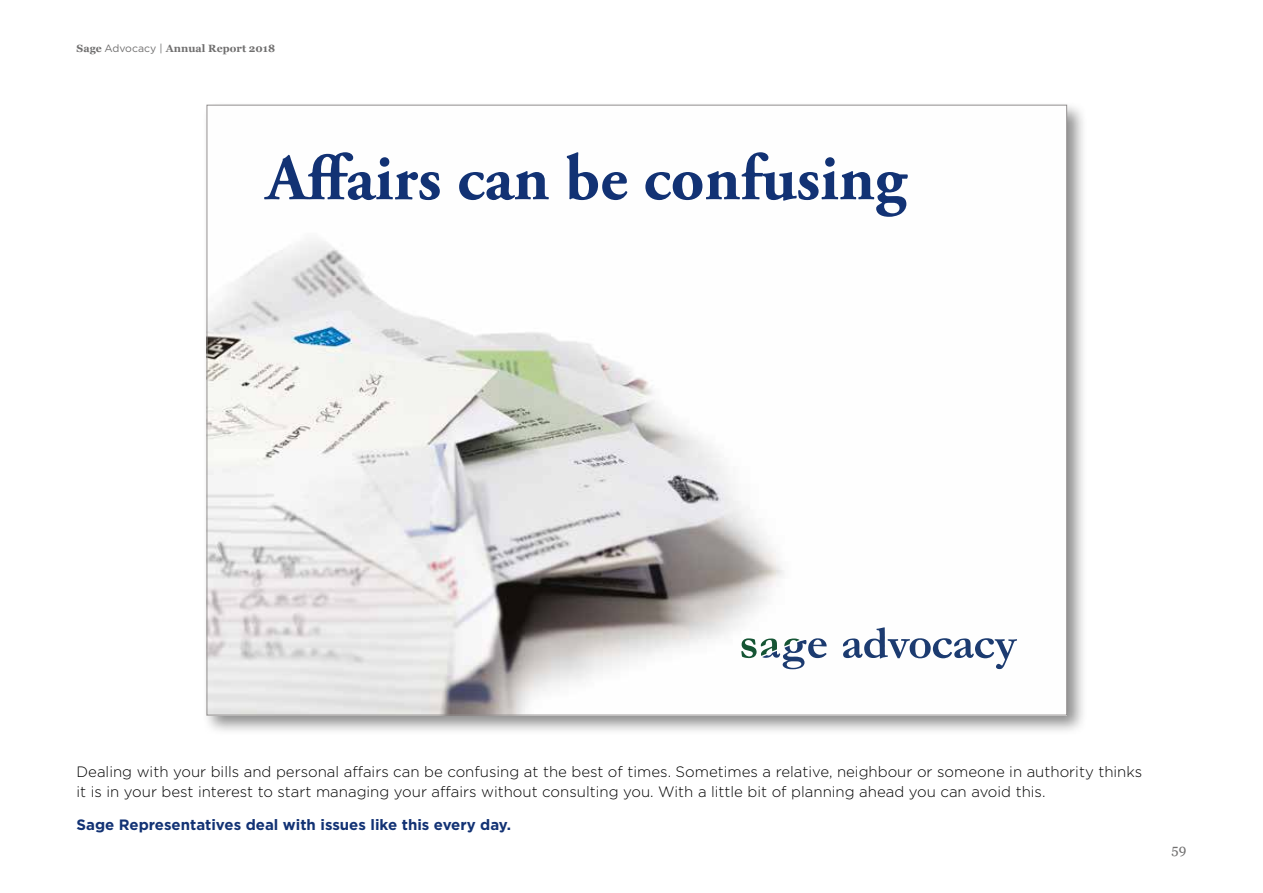
<style>
.page{position:relative;width:1263px;height:893px;background:#fff}
.page>*{position:absolute;margin:0;border:0;box-sizing:border-box;transform-origin:0 0}
.t1{font:700 65.55px "Adobe Garamond Pro";color:#123274}
.t2{font:300 15px/20.2px "Gotham Pro";color:#000}
.t3{font:700 15px "Gotham Pro";color:#123274}
.t4{font:13.5px "Georgia";color:#706f6f}
.t5{font:700 10.5px "Georgia";letter-spacing:.005em;color:#706f6f}
.s1{font-family:"Gotham Pro";font-weight:400}
</style>
<div class="page">
<div style="left:202px;top:100px;width:886px;height:636px;background:#000;opacity:.45"></div>
<img style="left:209px;top:107px;width:856px;height:606px">
<svg style="left:741px;top:638px;width:86px;height:31px"></svg>
<svg style="left:843px;top:627px;width:174px;height:42px"></svg>
<p class="t5" style="left:77px;top:41px;width:200px">Sage <span class="s1">Advocacy |</span> Annual Report 2018</p>
<h1 class="t1" style="left:266px;top:140px;width:642px">Affairs can be confusing</h1>
<p class="t2" style="left:77px;top:762px;width:1067px">Dealing with your bills and personal affairs can be confusing at the best of times. Sometimes a relative, neighbour or someone in authority thinks it is in your best interest to start managing your affairs without consulting you. With a little bit of planning ahead you can avoid this.</p>
<p class="t3" style="left:77px;top:816px;width:436px">Sage Representatives deal with issues like this every day.</p>
<p class="t4" style="left:1171px;top:840px;width:17px">59</p>
</div>
